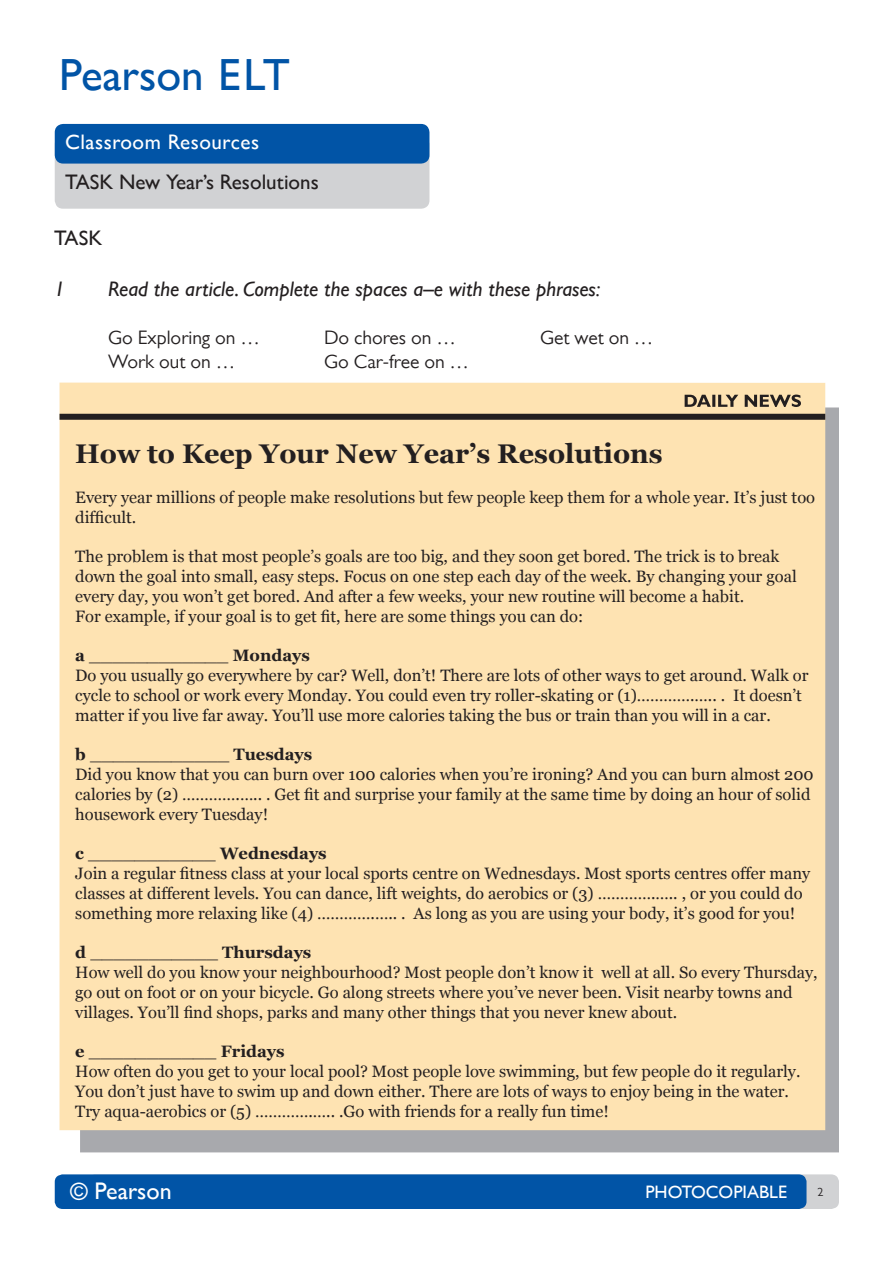
<style>
.page{position:relative;width:893px;height:1263px;background:#fff}
.page>*{position:absolute;margin:0;border:0;box-sizing:border-box;transform-origin:0 0}
.t1{font:700 45px "Gill Sans MT Pro";color:#0154a6}
.Article_Headline{font:700 27px "Georgia";color:#231f20}
.t2{font:700 24px "Gill Sans MT Pro";color:#fff}
.Question_rubric{font:italic 700 21px "Gill Sans MT Pro";color:#231f20}
.Question_rubric-2{font:700 21px "Gill Sans MT Pro";color:#231f20}
.t3{font:700 21px "Gill Sans MT Pro";letter-spacing:.025em;color:#fff}
.Content{font:19.5px "Gill Sans MT Pro";color:#231f20}
.t4{font:700 18px "Gill Sans MT Pro";color:#fff}
.Article_Text{font:16.5px/19.8px "Georgia";color:#231f20}
.Article_sub-headings{font:700 16.5px "Georgia";color:#231f20}
.t5{font:12px "Gill Sans MT Pro";color:#231f20}
</style>
<div class="page">
<div style="left:87px;top:1174px;width:752px;height:35px;background:#d1d2d4;border-radius:8px"></div>
<div style="left:55px;top:1174px;width:751px;height:35px;background:#0154a6;border-radius:8px"></div>
<div style="left:55px;top:136px;width:374px;height:73px;background:#d1d2d4;border-radius:8px"></div>
<div style="left:55px;top:124px;width:374px;height:40px;background:#0154a6;border-radius:9px"></div>
<div style="left:80px;top:407px;width:759px;height:745px;background:#a8a9ad"></div>
<div style="left:60px;top:383px;width:765px;height:747px;background:#fee3b2"></div>
<div style="left:60px;top:414px;width:765px;height:6px;background:#231f20"></div>
<svg style="left:685px;top:395px;width:116px;height:12px"></svg>
<h1 class="t1" style="left:59px;top:48px;width:232px">Pearson ELT</h1>
<p class="t3" style="left:65px;top:129px;width:195px">Classroom Resources</p>
<p class="Question_rubric-2" style="left:65px;top:169px;width:255px">TASK New Year’s Resolutions</p>
<p class="Question_rubric-2" style="left:54px;top:226px;width:50px">TASK</p>
<p class="Question_rubric" style="left:54px;top:276px;width:12px">1</p>
<p class="Question_rubric" style="left:108px;top:276px;width:494px">Read the article. Complete the spaces a–e with these phrases:</p>
<p class="Content" style="left:108px;top:327px;width:153px">Go Exploring on …</p>
<p class="Content" style="left:324px;top:327px;width:133px">Do chores on …</p>
<p class="Content" style="left:540px;top:327px;width:115px">Get wet on …</p>
<p class="Content" style="left:108px;top:350px;width:129px">Work out on …</p>
<p class="Content" style="left:324px;top:350px;width:147px">Go Car-free on …</p>
<p class="Article_Headline" style="left:75px;top:436px;width:589px">How to Keep Your New Year’s Resolutions</p>
<p class="Article_Text" style="left:75px;top:488px;width:741px">Every year millions of people make resolutions but few people keep them for a whole year. It’s just too difficult.</p>
<p class="Article_Text" style="left:75px;top:547px;width:723px">The problem is that most people’s goals are too big, and they soon get bored. The trick is to break down the goal into small, easy steps. Focus on one step each day of the week. By changing your goal every day, you won’t get bored. And after a few weeks, your new routine will become a habit.</p>
<p class="Article_Text" style="left:75px;top:606px;width:509px">For example, if your goal is to get fit, here are some things you can do:</p>
<p class="Article_sub-headings" style="left:75px;top:645px;width:236px">a ____________ Mondays</p>
<p class="Article_Text" style="left:75px;top:666px;width:735px">Do you usually go everywhere by car? Well, don’t! There are lots of other ways to get around. Walk or cycle to school or work every Monday. You could even try roller-skating or (1)………….….. . It doesn’t matter if you live far away. You’ll use more calories taking the bus or train than you will in a car.</p>
<p class="Article_sub-headings" style="left:75px;top:744px;width:239px">b ____________ Tuesdays</p>
<p class="Article_Text" style="left:75px;top:765px;width:740px">Did you know that you can burn over 100 calories when you’re ironing? And you can burn almost 200 calories by (2) ………….….. . Get fit and surprise your family at the same time by doing an hour of solid housework every Tuesday!</p>
<p class="Article_sub-headings" style="left:75px;top:843px;width:253px">c ___________ Wednesdays</p>
<p class="Article_Text" style="left:75px;top:864px;width:736px">Join a regular fitness class at your local sports centre on Wednesdays. Most sports centres offer many classes at different levels. You can dance, lift weights, do aerobics or (3) ………….….. , or you could do something more relaxing like (4) ………….….. . As long as you are using your body, it’s good for you!</p>
<p class="Article_sub-headings" style="left:75px;top:942px;width:238px">d ___________ Thursdays</p>
<p class="Article_Text" style="left:75px;top:963px;width:744px">How well do you know your neighbourhood? Most people don’t know it well at all. So every Thursday, go out on foot or on your bicycle. Go along streets where you’ve never been. Visit nearby towns and villages. You’ll find shops, parks and many other things that you never knew about.</p>
<p class="Article_sub-headings" style="left:75px;top:1041px;width:211px">e ___________ Fridays</p>
<p class="Article_Text" style="left:75px;top:1062px;width:727px">How often do you get to your local pool? Most people love swimming, but few people do it regularly.<br>You don’t just have to swim up and down either. There are lots of ways to enjoy being in the water.<br>Try aqua-aerobics or (5) ………….….. .Go with friends for a really fun time!</p>
<h3 class="t2" style="left:70px;top:1177px;width:103px">© Pearson</h3>
<p class="t4" style="left:645px;top:1182px;width:144px">PHOTOCOPIABLE</p>
<p class="t5" style="left:817px;top:1185px;width:7px">2</p>
</div>
